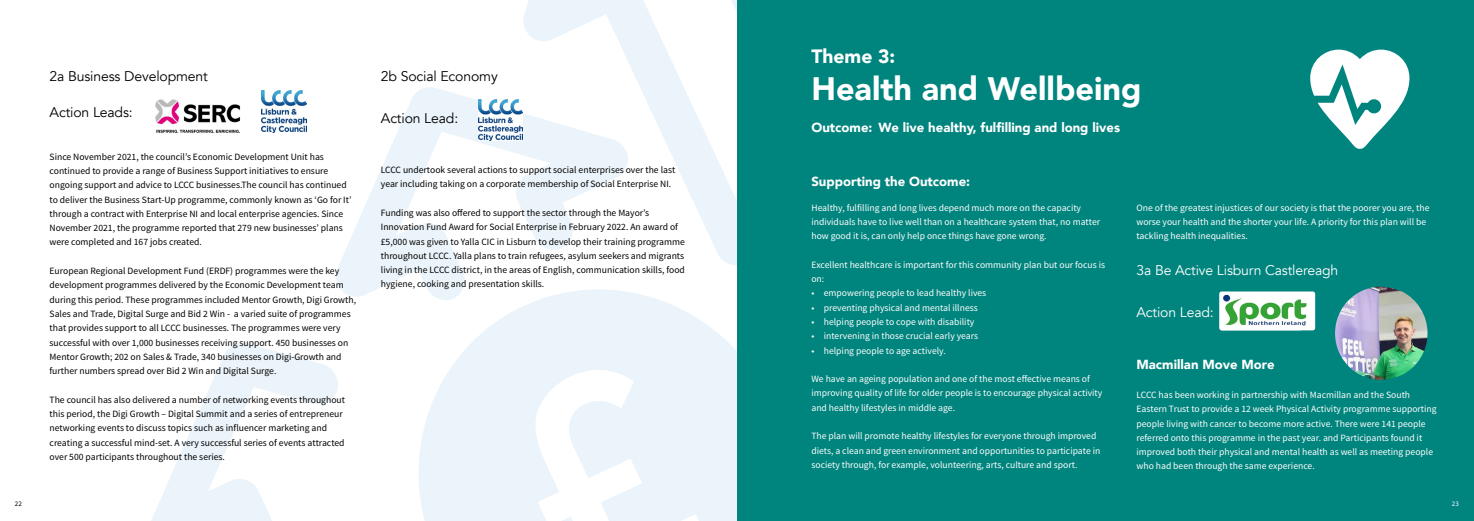
<style>
.page{position:relative;width:1474px;height:521px;background:#fff}
.page>*{position:absolute;margin:0;border:0;box-sizing:border-box;transform-origin:0 0}
.t1{font:900 32.38px "Avenir";color:#fff}
.t2{font:900 19.25px "Avenir";color:#fff}
.t3{font:14px "Avenir";letter-spacing:-.01em;color:#000}
.t4{font:14px "Avenir";letter-spacing:-.01em;color:#fff}
.t5{font:900 13.12px "Avenir";color:#fff}
.t6{font:9.62px/14.3px "Source Sans Pro";color:#000}
.t7{font:9.62px/14.3px "Source Sans Pro";color:#fff}
.t8{font:7px "Source Sans Pro";color:#000}
.t9{font:7px "Source Sans Pro";color:#fff}
</style>
<div class="page">
<svg style="left:151px;top:0;width:586px;height:521px"></svg>
<svg style="left:393px;top:264px;width:344px;height:257px;fill:#ebf4fa"></svg>
<img style="left:155px;top:98px;width:85px;height:35px">
<img style="left:478px;top:99px;width:45px;height:41px">
<img style="left:262px;top:91px;width:44px;height:41px">
<div style="left:737px;top:0;width:736px;height:521px;background:#00847e"></div>
<svg style="left:1310px;top:50px;width:99px;height:99px"></svg>
<div style="left:1219px;top:291px;width:96px;height:39px;background:#fff;border-radius:2px"></div>
<img style="left:1223px;top:294px;width:84px;height:32px">
<img style="left:1220px;top:325px;width:80px;height:5px">
<img style="left:1335px;top:287px;width:92px;height:93px">
<h3 class="t3" style="left:50px;top:68px;width:160px">2a Business Development</h3>
<h3 class="t3" style="left:50px;top:104px;width:85px">Action Leads:</h3>
<p class="t6" style="left:50px;top:149px;width:303px">Since November 2021, the council’s Economic Development Unit has continued to provide a range of Business Support initiatives to ensure ongoing support and advice to LCCC businesses.The council has continued to deliver the Business Start-Up programme, commonly known as ‘Go for It’ through a contract with Enterprise NI and local enterprise agencies. Since November 2021, the programme reported that 279 new businesses’ plans were completed and 167 jobs created.</p>
<p class="t6" style="left:50px;top:264px;width:308px">European Regional Development Fund (ERDF) programmes were the key development programmes delivered by the Economic Development team during this period. These programmes included Mentor Growth, Digi Growth, Sales and Trade, Digital Surge and Bid 2 Win - a varied suite of programmes that provides support to all LCCC businesses. The programmes were very successful with over 1,000 businesses receiving support. 450 businesses on Mentor Growth; 202 on Sales &amp; Trade, 340 businesses on Digi-Growth and further numbers spread over Bid 2 Win and Digital Surge.</p>
<p class="t6" style="left:50px;top:392px;width:297px">The council has also delivered a number of networking events throughout this period, the Digi Growth – Digital Summit and a series of entrepreneur networking events to discuss topics such as influencer marketing and creating a successful mind-set. A very successful series of events attracted over 500 participants throughout the series.</p>
<h3 class="t3" style="left:381px;top:68px;width:118px">2b Social Economy</h3>
<h3 class="t3" style="left:381px;top:110px;width:79px">Action Lead:</h3>
<h2 class="t2" style="left:811px;top:40px;width:85px">Theme 3:</h2>
<h1 class="t1" style="left:811px;top:61px;width:331px">Health and Wellbeing</h1>
<h3 class="t5" style="left:811px;top:116px;width:310px">Outcome: We live healthy, fulfilling and long lives</h3>
<p class="t6" style="left:381px;top:163px;width:296px">LCCC undertook several actions to support social enterprises over the last year including taking on a corporate membership of Social Enterprise NI.</p>
<p class="t6" style="left:381px;top:206px;width:305px">Funding was also offered to support the sector through the Mayor’s Innovation Fund Award for Social Enterprise in February 2022. An award of £5,000 was given to Yalla CIC in Lisburn to develop their training programme throughout LCCC. Yalla plans to train refugees, asylum seekers and migrants living in the LCCC district, in the areas of English, communication skills, food hygiene, cooking and presentation skills.</p>
<p class="t7" style="left:811px;top:200px;width:290px">Healthy, fulfilling and long lives depend much more on the capacity individuals have to live well than on a healthcare system that, no matter how good it is, can only help once things have gone wrong.</p>
<h3 class="t5" style="left:811px;top:170px;width:160px">Supporting the Outcome:</h3>
<p class="t7" style="left:811px;top:258px;width:295px">Excellent healthcare is important for this community plan but our focus is on:</p>
<p class="t7" style="left:811px;top:286px;width:176px">• empowering people to lead healthy lives</p>
<p class="t7" style="left:811px;top:300px;width:168px">• preventing physical and mental illness</p>
<p class="t7" style="left:811px;top:315px;width:164px">• helping people to cope with disability</p>
<p class="t7" style="left:811px;top:329px;width:168px">• intervening in those crucial early years</p>
<p class="t7" style="left:811px;top:343px;width:136px">• helping people to age actively.</p>
<p class="t7" style="left:811px;top:372px;width:292px">We have an ageing population and one of the most effective means of improving quality of life for older people is to encourage physical activity and healthy lifestyles in middle age.</p>
<p class="t7" style="left:811px;top:429px;width:290px">The plan will promote healthy lifestyles for everyone through improved diets, a clean and green environment and opportunities to participate in society through, for example, volunteering, arts, culture and sport.</p>
<p class="t7" style="left:1136px;top:200px;width:294px">One of the greatest injustices of our society is that the poorer you are, the worse your health and the shorter your life. A priority for this plan will be tackling health inequalities.</p>
<h3 class="t4" style="left:1136px;top:261px;width:203px">3a Be Active Lisburn Castlereagh</h3>
<h3 class="t4" style="left:1136px;top:303px;width:79px">Action Lead:</h3>
<h3 class="t5" style="left:1136px;top:353px;width:140px">Macmillan Move More</h3>
<p class="t7" style="left:1136px;top:388px;width:302px">LCCC has been working in partnership with Macmillan and the South Eastern Trust to provide a 12 week Physical Activity programme supporting people living with cancer to become more active. There were 141 people referred onto this programme in the past year. and Participants found it improved both their physical and mental health as well as meeting people who had been through the same experience.</p>
<p class="t8" style="left:15px;top:499px;width:9px">22</p>
<p class="t9" style="left:1451px;top:499px;width:9px">23</p>
</div>
